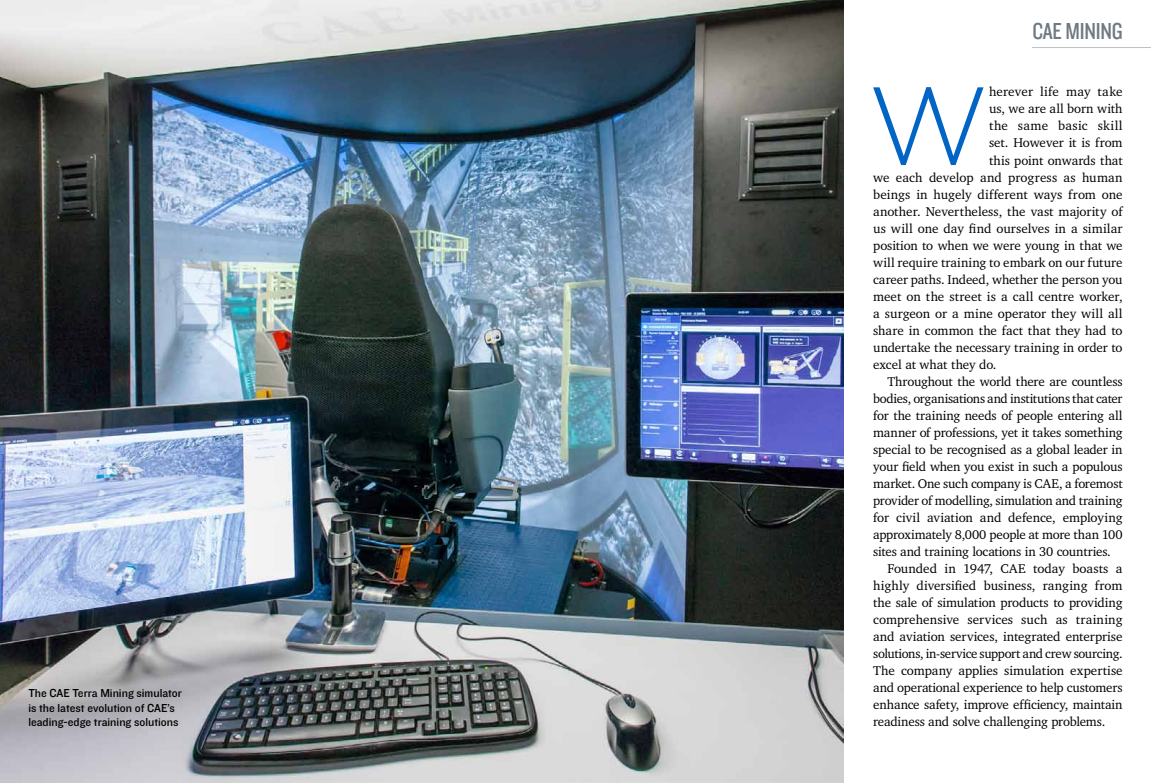
<style>
.page{position:relative;width:1151px;height:783px;background:#fff}
.page>*{position:absolute;margin:0;border:0;box-sizing:border-box;transform-origin:0 0}
.t1{font:300 110.1px "Gotham HTF";color:#0065c4}
.t2{font:24px "Knockout HTF29 Junior Liteweight";letter-spacing:-.01em;color:#6f7983}
.t3{font:13px "Charter IT Cby BT";letter-spacing:-.005em;color:#000}
.t4{font:13px "Charter IT Cby BT";letter-spacing:-.025em;color:#000}
.t5{font:13px "Charter IT Cby BT";letter-spacing:.015em;color:#000}
.t6{font:13px "Charter IT Cby BT";letter-spacing:.02em;color:#000}
.t7{font:12px/14.4px "Knockout HTF31 Junior Middlewt";color:#000}
</style>
<div class="page">
<img style="left:0;top:0;width:843px;height:782px">
<hr style="left:1032px;top:47px;width:119px;height:1px;background:#bbc0c4">
<p class="t7" style="left:28px;top:686px;width:155px">The CAE Terra Mining simulator is the latest evolution of CAE’s leading-edge training solutions</p>
<h2 class="t2" style="left:1032px;top:18px;width:92px">CAE Mining</h2>
<h1 class="t1" style="left:868px;top:66px;width:123px">W</h1>
<p class="t5" style="left:989px;top:84px;width:135px">herever life may take</p>
<p class="t3" style="left:989px;top:101px;width:135px">us, we are all born with</p>
<p class="t6" style="left:989px;top:118px;width:135px">the same basic skill</p>
<p class="t3" style="left:989px;top:135px;width:135px">set. However it is from</p>
<p class="t3" style="left:989px;top:152px;width:135px">this point onwards that</p>
<p class="t3" style="left:873px;top:169px;width:251px">we each develop and progress as human</p>
<p class="t3" style="left:873px;top:186px;width:251px">beings in hugely different ways from one</p>
<p class="t3" style="left:873px;top:203px;width:251px">another. Nevertheless, the vast majority of</p>
<p class="t3" style="left:873px;top:220px;width:251px">us will one day find ourselves in a similar</p>
<p class="t3" style="left:873px;top:237px;width:251px">position to when we were young in that we</p>
<p class="t3" style="left:873px;top:254px;width:251px">will require training to embark on our future</p>
<p class="t3" style="left:873px;top:271px;width:251px">career paths. Indeed, whether the person you</p>
<p class="t3" style="left:873px;top:288px;width:251px">meet on the street is a call centre worker,</p>
<p class="t3" style="left:873px;top:305px;width:251px">a surgeon or a mine operator they will all</p>
<p class="t3" style="left:873px;top:322px;width:251px">share in common the fact that they had to</p>
<p class="t3" style="left:873px;top:339px;width:251px">undertake the necessary training in order to</p>
<p class="t3" style="left:873px;top:356px;width:125px">excel at what they do.</p>
<p class="t3" style="left:887px;top:373px;width:237px">Throughout the world there are countless</p>
<p class="t3" style="left:873px;top:390px;width:251px">bodies, organisations and institutions that cater</p>
<p class="t3" style="left:873px;top:407px;width:251px">for the training needs of people entering all</p>
<p class="t3" style="left:873px;top:424px;width:251px">manner of professions, yet it takes something</p>
<p class="t3" style="left:873px;top:441px;width:251px">special to be recognised as a global leader in</p>
<p class="t3" style="left:873px;top:458px;width:251px">your field when you exist in such a populous</p>
<p class="t3" style="left:873px;top:475px;width:251px">market. One such company is CAE, a foremost</p>
<p class="t3" style="left:873px;top:492px;width:251px">provider of modelling, simulation and training</p>
<p class="t3" style="left:873px;top:509px;width:251px">for civil aviation and defence, employing</p>
<p class="t3" style="left:873px;top:526px;width:251px">approximately 8,000 people at more than 100</p>
<p class="t3" style="left:873px;top:543px;width:239px">sites and training locations in 30 countries.</p>
<p class="t3" style="left:887px;top:560px;width:237px">Founded in 1947, CAE today boasts a</p>
<p class="t3" style="left:873px;top:577px;width:251px">highly diversified business, ranging from</p>
<p class="t3" style="left:873px;top:594px;width:251px">the sale of simulation products to providing</p>
<p class="t3" style="left:873px;top:611px;width:251px">comprehensive services such as training</p>
<p class="t3" style="left:873px;top:628px;width:251px">and aviation services, integrated enterprise</p>
<p class="t4" style="left:873px;top:645px;width:251px">solutions, in-service support and crew sourcing.</p>
<p class="t3" style="left:873px;top:662px;width:251px">The company applies simulation expertise</p>
<p class="t3" style="left:873px;top:679px;width:251px">and operational experience to help customers</p>
<p class="t3" style="left:873px;top:696px;width:251px">enhance safety, improve efficiency, maintain</p>
<p class="t3" style="left:873px;top:713px;width:234px">readiness and solve challenging problems.</p>
</div>
